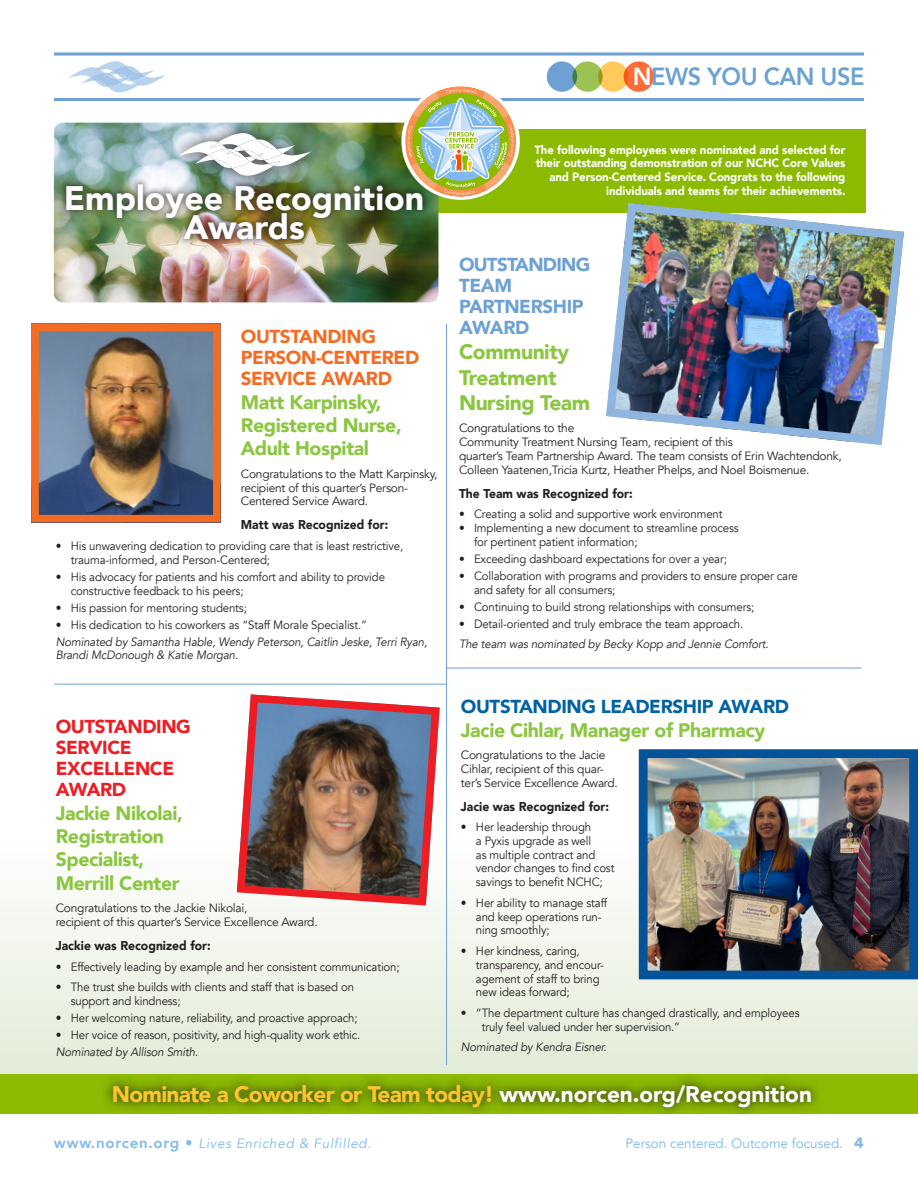
<style>
.page{position:relative;width:918px;height:1188px;background:#fff}
.page>*{position:absolute;margin:0;border:0;box-sizing:border-box;transform-origin:0 0}
.t1{font:900 33.9px "Avenir";color:#fff}
.t2{font:800 24.75px "Avenir";letter-spacing:-.02em;color:#6da1d4;scale:.95 1}
.t3{font:900 22.5px "Avenir";letter-spacing:-.03em;color:#fec52e}
._2-SubHeader{font:900 21px/25.2px "Avenir";letter-spacing:-.02em;color:#8bc640}
._2-SubHeader-2{font:900 19.5px/23.4px "Avenir";letter-spacing:-.02em;color:#8bc640}
._1-Header{font:900 18.75px/21px "Avenir";letter-spacing:-.02em;color:#f36c23}
._1-Header-2{font:900 18.75px/21px "Avenir";letter-spacing:-.02em;color:#ee1d23}
._1-Header-3{font:900 18.75px/21px "Avenir";letter-spacing:-.04em;color:#6da1d4}
._1-Header-4{font:900 18.75px "Avenir";letter-spacing:-.02em;color:#0163a3}
.t4{font:italic 13.5px "Avenir";letter-spacing:.05em;color:#7fb9ee}
.t5{font:13.5px "Avenir";color:#7fb9ee}
._3-BodyCopy{font:900 12.75px "Avenir";color:#231f20;scale:.95 1}
._2-SubHeader-3{font:900 12.75px "Avenir";color:#231f20;scale:.95 1}
._2-SubHeader-4{font:12px/13.8px "Avenir";letter-spacing:-.01em;color:#231f20;scale:.95 1}
._2-SubHeader-5{font:12px/13.8px "Avenir";letter-spacing:-.01em;color:#231f20}
._3-BodyCopy-2{font:italic 12px/13.8px "Avenir";letter-spacing:-.01em;color:#231f20;scale:.95 1}
._3-BodyCopy-3{font:900 12px/13.8px "Avenir";letter-spacing:-.01em;color:#fff;text-align:right;scale:.95 1}
.s1{color:#fff}
.s2{font-weight:800;font-style:normal;font-size:15px}
.s3{font-family:"Avenir Next";font-weight:700;font-size:15px}
</style>
<div class="page">
<svg style="left:69px;top:61px;width:96px;height:31px"></svg>
<svg style="left:54px;top:52px;width:810px;height:4px;background:#91b8de"></svg>
<hr style="left:54px;top:98px;width:810px;height:3px;background:#6da1d4">
<div style="left:624px;top:61px;width:30px;height:31px;background:#ff6c37;border-radius:50%"></div>
<div style="left:598px;top:61px;width:30px;height:31px;background:#feca5a;border-radius:50%"></div>
<div style="left:572px;top:61px;width:31px;height:31px;background:#9bc253;border-radius:50%"></div>
<div style="left:547px;top:61px;width:30px;height:31px;background:#6da1d4;border-radius:50%"></div>
<div style="left:0;top:840px;width:918px;height:234px;background:linear-gradient(to bottom,#fefefe,#e3ecd7)"></div>
<hr style="left:446px;top:324px;width:1px;height:741px;background:#6da1d4">
<div style="left:56px;top:129px;width:810px;height:84px;background:#8bba00"></div>
<div style="left:0;top:1074px;width:918px;height:40px;background:#8bba00"></div>
<div style="left:102px;top:1074px;width:721px;height:45px;background:#231f20;opacity:.75"></div>
<img style="left:54px;top:123px;width:384px;height:179px">
<div style="left:168px;top:121px;width:154px;height:83px;background:#231f20;opacity:.77"></div>
<svg style="left:178px;top:133px;width:133px;height:43px;background:#b7c4bf"></svg>
<hr style="left:446px;top:668px;width:415px;height:1px;background:#6da1d4">
<hr style="left:54px;top:684px;width:393px;height:1px;background:#6da1d4">
<div style="left:60px;top:177px;width:370px;height:70px;background:#231f20;opacity:.75"></div>
<svg style="left:405px;top:87px;width:111px;height:110px"></svg>
<div style="left:401px;top:83px;width:119px;height:117px;border:3px solid #fff;border-radius:50%"></div>
<img style="left:649px;top:759px;width:259px;height:210px">
<div style="left:639px;top:749px;width:279px;height:230px;border:9px solid #045399"></div>
<img style="left:40px;top:333px;width:172px;height:180px">
<div style="left:31px;top:324px;width:190px;height:198px;border:8px solid #f36c23"></div>
<img style="left:606px;top:203px;width:298px;height:242px">
<img style="left:237px;top:694px;width:203px;height:209px">
<div style="left:237px;top:695px;width:202px;height:210px;border:8px solid #ee1d23;border-radius:13px"></div>
<h2 class="t2" style="left:633px;top:58px;width:246px"><span class="s1">N</span>EWS YOU CAN USE</h2>
<p class="t1" style="left:64px;top:169px;width:362px">Employee Recognition</p>
<p class="t1" style="left:183px;top:199px;width:123px">Awards</p>
<p class="_1-Header" style="left:241px;top:326px;width:180px">OUTSTANDING<br>PERSON-CENTERED<br>SERVICE AWARD</p>
<p class="_2-SubHeader-2" style="left:241px;top:390px;width:162px">Matt Karpinsky,<br>Registered Nurse,<br>Adult Hospital</p>
<p class="_2-SubHeader-5" style="left:241px;top:467px;width:198px">Congratulations to the Matt Karpinsky, recipient of this quarter’s Person-<br>Centered Service Award.</p>
<p class="_2-SubHeader-3" style="left:241px;top:514px;width:157px">Matt was Recognized for:</p>
<p class="_2-SubHeader-4" style="left:71px;top:539px;width:352px;text-indent:-15px">• His unwavering dedication to providing care that is least restrictive, trauma-informed, and Person-Centered;</p>
<p class="_2-SubHeader-4" style="left:71px;top:570px;width:332px;text-indent:-15px">• His advocacy for patients and his comfort and ability to provide constructive feedback to his peers;</p>
<p class="_2-SubHeader-4" style="left:56px;top:601px;width:203px">• His passion for mentoring students;</p>
<p class="_2-SubHeader-4" style="left:56px;top:618px;width:329px">• His dedication to his coworkers as “Staff Morale Specialist.”</p>
<p class="_3-BodyCopy-2" style="left:56px;top:635px;width:393px">Nominated by Samantha Hable, Wendy Peterson, Caitlin Jeske, Terri Ryan,<br>Brandi McDonough &amp; Katie Morgan.</p>
<p class="_1-Header-2" style="left:56px;top:716px;width:137px">OUTSTANDING<br>SERVICE<br>EXCELLENCE<br>AWARD</p>
<p class="_2-SubHeader-2" style="left:56px;top:801px;width:129px">Jackie Nikolai,<br>Registration<br>Specialist,<br>Merrill Center</p>
<p class="_2-SubHeader-5" style="left:56px;top:902px;width:263px">Congratulations to the Jackie Nikolai,<br>recipient of this quarter’s Service Excellence Award.</p>
<p class="_3-BodyCopy" style="left:56px;top:935px;width:165px">Jackie was Recognized for:</p>
<p class="_2-SubHeader-4" style="left:56px;top:960px;width:364px">• Effectively leading by example and her consistent communication;</p>
<p class="_2-SubHeader-4" style="left:71px;top:980px;width:300px;text-indent:-15px">• The trust she builds with clients and staff that is based on support and kindness;</p>
<p class="_2-SubHeader-4" style="left:56px;top:1011px;width:319px">• Her welcoming nature, reliability, and proactive approach;</p>
<p class="_2-SubHeader-4" style="left:56px;top:1028px;width:322px">• Her voice of reason, positivity, and high-quality work ethic.</p>
<p class="_3-BodyCopy-2" style="left:56px;top:1045px;width:151px">Nominated by Allison Smith.</p>
<p class="_3-BodyCopy-3" style="left:535px;top:142px;width:329px">The following employees were nominated and selected for their outstanding demonstration of our NCHC Core Values and Person-Centered Service. Congrats to the following individuals and teams for their achievements.</p>
<p class="_1-Header-3" style="left:459px;top:254px;width:133px">OUTSTANDING<br>TEAM<br>PARTNERSHIP<br>AWARD</p>
<p class="_2-SubHeader" style="left:459px;top:339px;width:133px">Community<br>Treatment<br>Nursing Team</p>
<p class="_2-SubHeader-5" style="left:459px;top:422px;width:384px">Congratulations to the<br>Community Treatment Nursing Team, recipient of this<br>quarter’s Team Partnership Award. The team consists of Erin Wachtendonk, Colleen Yaatenen,Tricia Kurtz, Heather Phelps, and Noel Boismenue.</p>
<p class="_3-BodyCopy" style="left:459px;top:482px;width:184px">The Team was Recognized for:</p>
<p class="_2-SubHeader-4" style="left:459px;top:507px;width:279px">• Creating a solid and supportive work environment</p>
<p class="_2-SubHeader-4" style="left:474px;top:521px;width:280px;text-indent:-15px">• Implementing a new document to streamline process for pertinent patient information;</p>
<p class="_2-SubHeader-4" style="left:459px;top:552px;width:284px">• Exceeding dashboard expectations for over a year;</p>
<p class="_2-SubHeader-4" style="left:474px;top:569px;width:342px;text-indent:-15px">• Collaboration with programs and providers to ensure proper care and safety for all consumers;</p>
<p class="_2-SubHeader-4" style="left:459px;top:600px;width:312px">• Continuing to build strong relationships with consumers;</p>
<p class="_2-SubHeader-4" style="left:459px;top:617px;width:301px">• Detail-oriented and truly embrace the team approach.</p>
<p class="_3-BodyCopy-2" style="left:459px;top:638px;width:327px">The team was nominated by Becky Kopp and Jennie Comfort.</p>
<p class="_1-Header-4" style="left:461px;top:691px;width:330px">OUTSTANDING LEADERSHIP AWARD</p>
<p class="_2-SubHeader-2" style="left:461px;top:718px;width:306px">Jacie Cihlar, Manager of Pharmacy</p>
<p class="_2-SubHeader-5" style="left:461px;top:748px;width:159px">Congratulations to the Jacie<br>Cihlar, recipient of this quar&shy;ter’s Service Excellence Award.</p>
<p class="_3-BodyCopy" style="left:461px;top:795px;width:158px">Jacie was Recognized for:</p>
<p class="_2-SubHeader-4" style="left:476px;top:820px;width:147px;text-indent:-15px">• Her leadership through<br>a Pyxis upgrade as well<br>as multiple contract and vendor changes to find cost savings to benefit NCHC;</p>
<p class="_2-SubHeader-4" style="left:476px;top:896px;width:140px;text-indent:-15px">• Her ability to manage staff and keep operations run&shy;ning smoothly;</p>
<p class="_2-SubHeader-4" style="left:476px;top:944px;width:136px;text-indent:-15px">• Her kindness, caring, transparency, and encour&shy;agement of staff to bring new ideas forward;</p>
<p class="_2-SubHeader-4" style="left:482px;top:1006px;width:336px;text-indent:-21px">• “The department culture has changed drastically, and employees truly feel valued under her supervision.”</p>
<p class="_3-BodyCopy-2" style="left:461px;top:1040px;width:155px">Nominated by Kendra Eisner.</p>
<p class="t3" style="left:112px;top:1075px;width:702px">Nominate a Coworker or Team today! <span class="s1">www.norcen.org/Recognition</span></p>
<p class="t4" style="left:54px;top:1136px;width:319px"><span class="s2">www.norcen.org •</span> Lives Enriched &amp; Fulfilled.</p>
<p class="t5" style="left:626px;top:1136px;width:240px">Person centered. Outcome focused. <span class="s3">4</span></p>
</div>
